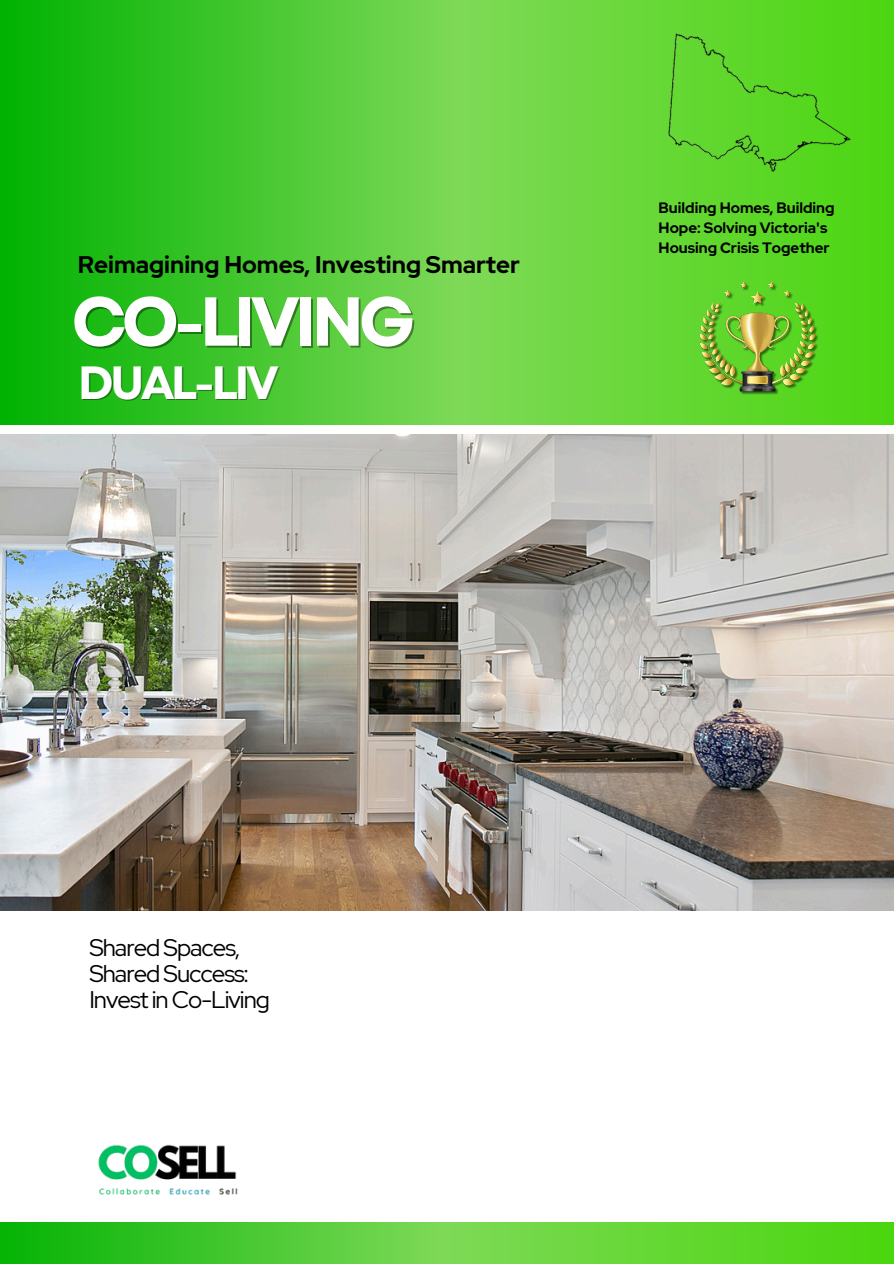
<style>
.page{position:relative;width:894px;height:1264px;background:#fff}
.page>*{position:absolute;margin:0;border:0;box-sizing:border-box;transform-origin:0 0}
.t1{font:700 69px "Garet";letter-spacing:-.08em;color:#fff}
.t2{font:700 46.5px "Garet";letter-spacing:-.08em;color:#fff}
.t3{font:24px/25.8px "Red Hat Display";letter-spacing:-.04em;color:#000}
.t4{font:700 24px "Red Hat Display";color:#000}
.t5{font:700 15px/20.2px "Red Hat Display";color:#000}
</style>
<div class="page">
<svg style="left:0;top:0;width:893px;height:425px;background:#4fcc31"></svg>
<img style="left:0;top:434px;width:893px;height:476px">
<svg style="left:0;top:1222px;width:893px;height:41px;background:#52ce30"></svg>
<img style="left:98px;top:1144px;width:140px;height:51px">
<img style="left:640px;top:22px;width:237px;height:161px">
<img style="left:699px;top:282px;width:120px;height:113px">
<p class="t4" style="left:78px;top:248px;width:443px">Reimagining Homes, Investing Smarter</p>
<p class="t1" style="left:71px;top:272px;width:345px">CO-LIVING</p>
<p class="t2" style="left:78px;top:349px;width:203px">DUAL-LIV</p>
<h4 class="t5" style="left:658px;top:197px;width:177px">Building Homes, Building<br>Hope: Solving Victoria's<br>Housing Crisis Together</h4>
<p class="t3" style="left:89px;top:934px;width:182px">Shared Spaces,<br>Shared Success:<br>Invest in Co-Living</p>
</div>
